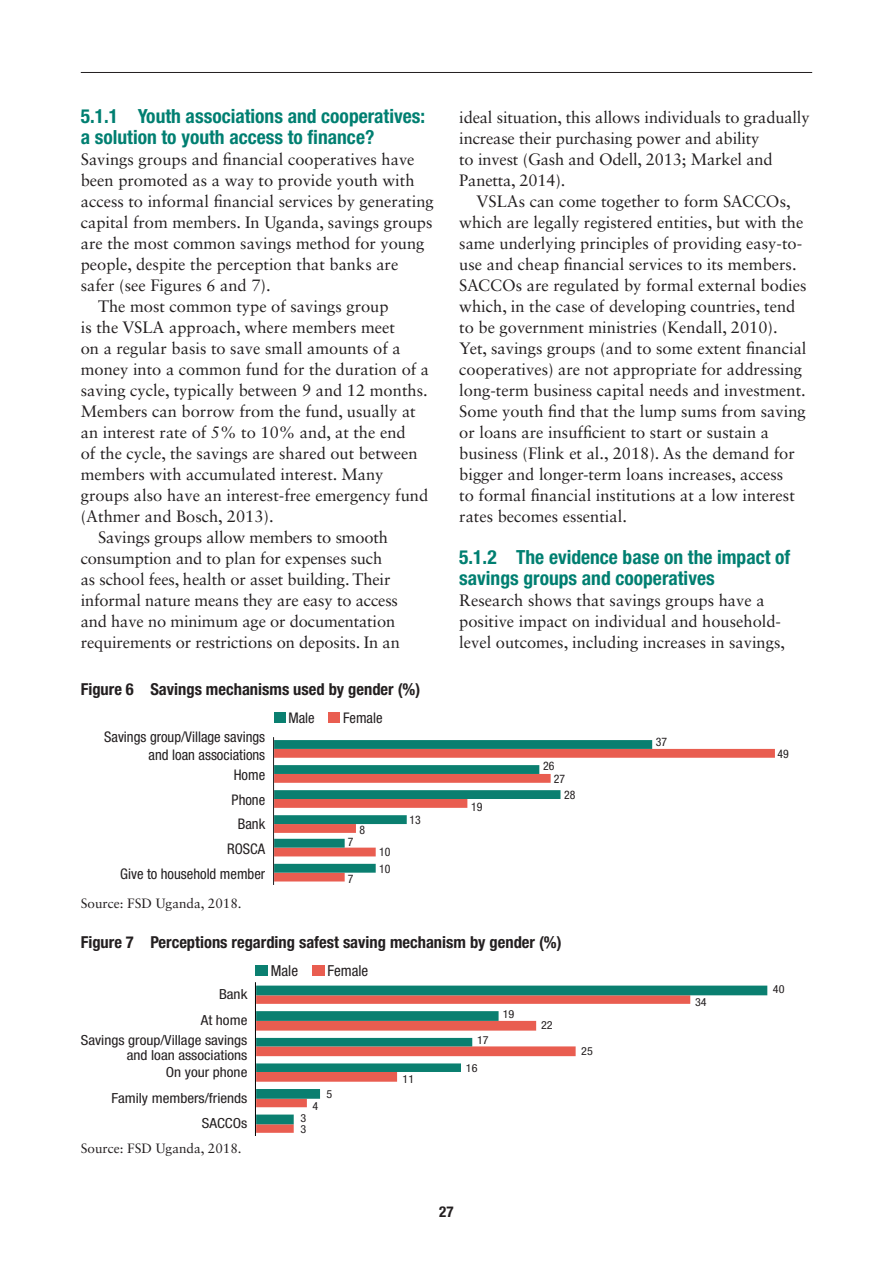
<style>
.page{position:relative;width:893px;height:1263px;background:#fff}
.page>*{position:absolute;margin:0;border:0;box-sizing:border-box;transform-origin:0 0}
.t1{font:700 condensed 19.5px/21px "Helvetica Neue LT Std";color:#007f71}
.Body_text{font:16.5px/21px "Sabon LT Std";color:#231f20}
.Body_first_paragraph{font:16.5px/21px "Sabon LT Std";color:#231f20}
.t2{font:700 condensed 16.5px "Helvetica Neue LT Std";color:#231f20}
.t3{font:condensed 15.15px "Helvetica Neue LT Std";color:#231f20}
.t4{font:700 condensed 15px "Helvetica Neue LT Std";color:#231f20}
.t5{font:condensed 14.7px/17.5px "Helvetica Neue LT Std";color:#231f20;text-align:right}
.t6{font:condensed 13.95px/15.3px "Helvetica Neue LT Std";color:#231f20;text-align:right;scale:1.09 1}
.Figure_source_and_no{font:13.5px "Sabon LT Std";color:#231f20}
.t7{font:condensed 11.85px/17px "Helvetica Neue LT Std";color:#231f20}
.t8{font:condensed 11.1px "Helvetica Neue LT Std";color:#231f20;scale:1.09 1}
</style>
<div class="page">
<hr style="left:81px;top:72px;width:731px;height:1px;background:#231f20">
<div style="left:274px;top:713px;width:11px;height:10px;background:#0a7f70"></div>
<div style="left:328px;top:713px;width:12px;height:10px;background:#e95d50"></div>
<svg style="left:274px;top:749px;width:501px;height:132px"></svg>
<svg style="left:274px;top:740px;width:378px;height:133px"></svg>
<hr style="left:273px;top:737px;width:1px;height:148px;background:#231f20">
<svg style="left:256px;top:1124px;width:38px;height:9px"></svg>
<svg style="left:256px;top:985px;width:511px;height:139px"></svg>
<hr style="left:255px;top:982px;width:1px;height:153px;background:#000001">
<div style="left:255px;top:965px;width:13px;height:11px;background:#0a7f70"></div>
<div style="left:312px;top:965px;width:12px;height:11px;background:#e95d50"></div>
<p class="t1" style="left:81px;top:105px;width:346px">5.1.1 Youth associations and cooperatives: a solution to youth access to finance?</p>
<p class="Body_first_paragraph" style="left:81px;top:149px;width:354px">Savings groups and financial cooperatives have been promoted as a way to provide youth with access to informal financial services by generating capital from members. In Uganda, savings groups are the most common savings method for young people, despite the perception that banks are safer (see Figures 6 and 7).</p>
<p class="Body_text" style="left:81px;top:296px;width:350px;text-indent:17px">The most common type of savings group<br>is the VSLA approach, where members meet<br>on a regular basis to save small amounts of a money into a common fund for the duration of a saving cycle, typically between 9 and 12 months.<br>Members can borrow from the fund, usually at an interest rate of 5% to 10% and, at the end<br>of the cycle, the savings are shared out between members with accumulated interest. Many groups also have an interest-free emergency fund (Athmer and Bosch, 2013).</p>
<p class="Body_text" style="left:81px;top:527px;width:321px;text-indent:17px">Savings groups allow members to smooth consumption and to plan for expenses such as school fees, health or asset building. Their informal nature means they are easy to access and have no minimum age or documentation requirements or restrictions on deposits. In an</p>
<p class="t2" style="left:81px;top:679px;width:341px">Figure 6 Savings mechanisms used by gender (%)</p>
<p class="t5" style="left:288px;top:709px;width:28px">Male</p>
<p class="t5" style="left:343px;top:709px;width:41px">Female</p>
<p class="t5" style="left:104px;top:728px;width:163px">Savings group/Village savings and loan associations</p>
<p class="t5" style="left:234px;top:766px;width:33px">Home</p>
<p class="t5" style="left:232px;top:790px;width:35px">Phone</p>
<p class="t5" style="left:238px;top:815px;width:29px">Bank</p>
<p class="t5" style="left:227px;top:840px;width:40px">ROSCA</p>
<p class="t5" style="left:120px;top:864px;width:147px">Give to household member</p>
<p class="t7" style="left:360px;top:822px;width:7px">8</p>
<p class="t7" style="left:348px;top:833px;width:7px">7</p>
<p class="t7" style="left:348px;top:871px;width:7px">7</p>
<p class="t7" style="left:379px;top:843px;width:13px">10<br>10</p>
<p class="t7" style="left:410px;top:811px;width:13px">13</p>
<p class="Body_text" style="left:459px;top:107px;width:352px">ideal situation, this allows individuals to gradually increase their purchasing power and ability<br>to invest (Gash and Odell, 2013; Markel and Panetta, 2014).</p>
<p class="Body_text" style="left:459px;top:191px;width:349px;text-indent:17px">VSLAs can come together to form SACCOs, which are legally registered entities, but with the same underlying principles of providing easy-to&shy;use and cheap financial services to its members.<br>SACCOs are regulated by formal external bodies which, in the case of developing countries, tend to be government ministries (Kendall, 2010).<br>Yet, savings groups (and to some extent financial cooperatives) are not appropriate for addressing long-term business capital needs and investment.<br>Some youth find that the lump sums from saving or loans are insufficient to start or sustain a business (Flink et al., 2018). As the demand for bigger and longer-term loans increases, access<br>to formal financial institutions at a low interest rates becomes essential.</p>
<p class="t1" style="left:459px;top:546px;width:333px">5.1.2 The evidence base on the impact of savings groups and cooperatives</p>
<p class="Body_first_paragraph" style="left:459px;top:590px;width:327px">Research shows that savings groups have a positive impact on individual and household&shy;level outcomes, including increases in savings,</p>
<p class="t7" style="left:471px;top:798px;width:13px">19</p>
<p class="t7" style="left:543px;top:757px;width:13px">26</p>
<p class="t7" style="left:554px;top:770px;width:13px">27</p>
<p class="t7" style="left:564px;top:786px;width:13px">28</p>
<p class="t7" style="left:656px;top:733px;width:13px">37</p>
<p class="t7" style="left:777px;top:745px;width:13px">49</p>
<p class="Figure_source_and_no" style="left:81px;top:895px;width:162px">Source: FSD Uganda, 2018.</p>
<p class="t2" style="left:81px;top:932px;width:482px">Figure 7 Perceptions regarding safest saving mechanism by gender (%)</p>
<p class="t3" style="left:271px;top:962px;width:29px">Male</p>
<p class="t3" style="left:327px;top:962px;width:42px">Female</p>
<p class="t6" style="left:219px;top:987px;width:27px">Bank</p>
<p class="t8" style="left:695px;top:996px;width:12px">34</p>
<p class="t8" style="left:773px;top:983px;width:12px">40</p>
<p class="t6" style="left:201px;top:1012px;width:44px">At home</p>
<p class="t8" style="left:503px;top:1007px;width:12px">19</p>
<p class="t8" style="left:541px;top:1019px;width:12px">22</p>
<p class="t6" style="left:81px;top:1032px;width:154px">Savings group/Village savings and loan associations</p>
<p class="t8" style="left:477px;top:1034px;width:12px">17</p>
<p class="t8" style="left:581px;top:1045px;width:12px">25</p>
<p class="t6" style="left:166px;top:1064px;width:76px">On your phone</p>
<p class="t8" style="left:403px;top:1073px;width:12px">11</p>
<p class="t8" style="left:466px;top:1061px;width:12px">16</p>
<p class="t6" style="left:111px;top:1090px;width:126px">Family members/friends</p>
<p class="t8" style="left:312px;top:1099px;width:7px">4</p>
<p class="t8" style="left:327px;top:1087px;width:7px">5</p>
<p class="t6" style="left:202px;top:1116px;width:43px">SACCOs</p>
<p class="t8" style="left:301px;top:1112px;width:7px">3</p>
<p class="t8" style="left:301px;top:1122px;width:7px">3</p>
<p class="Figure_source_and_no" style="left:81px;top:1140px;width:162px">Source: FSD Uganda, 2018.</p>
<p class="t4" style="left:439px;top:1202px;width:16px">27</p>
</div>
